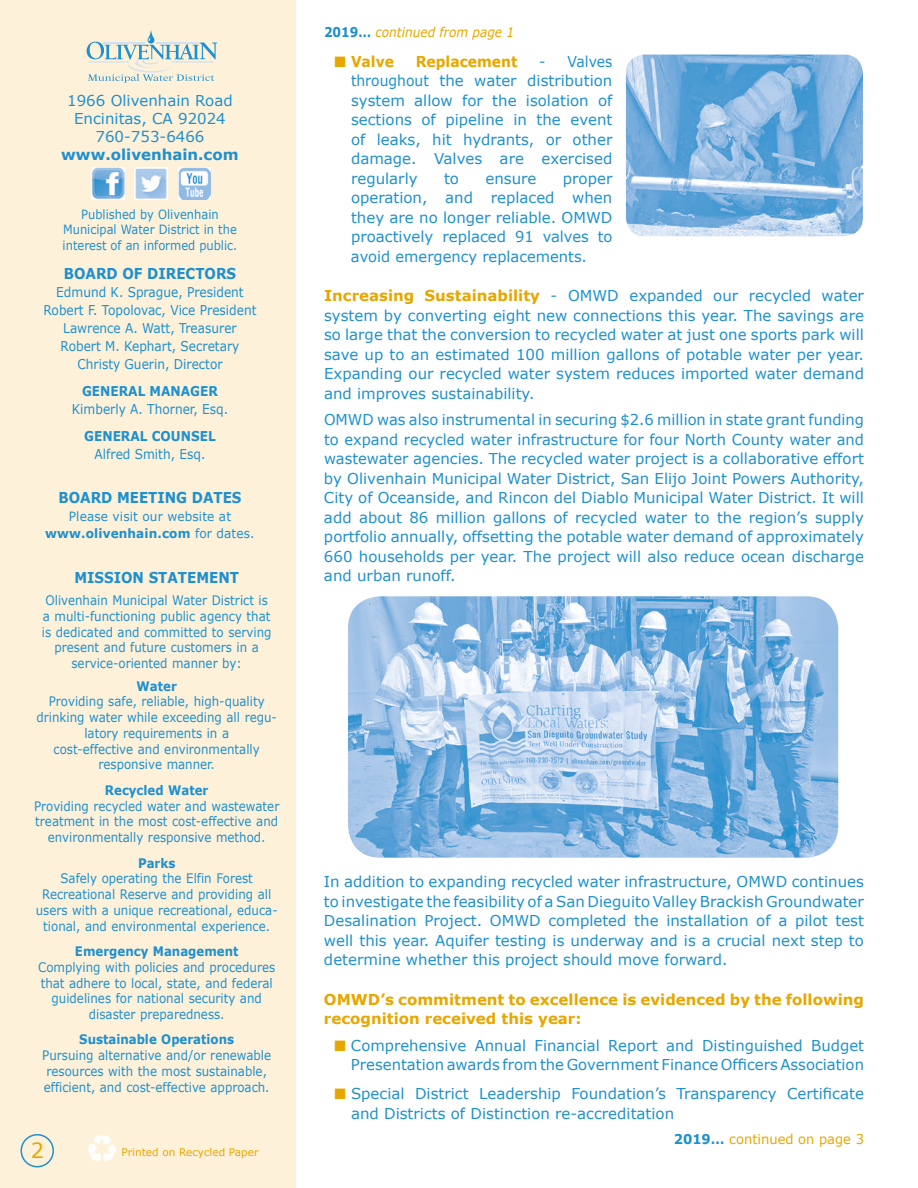
<style>
.page{position:relative;width:918px;height:1188px;background:#fff}
.page>*{position:absolute;margin:0;border:0;box-sizing:border-box;transform-origin:0 0}
.t1{font:21px "Verdana";color:#e7a700}
.t2{font:15px/19.5px "Verdana";color:#1e90ce;text-align:justify}
.t3{font:15px/19.5px "Verdana";color:#1e90ce;text-align:justify;scale:.93 1}
.t4{font:700 15px/19.5px "Verdana";color:#e7a700}
.t5{font:700 15px "Verdana";color:#1e90ce;scale:.9 1}
.t6{font:700 15px "Verdana";color:#1e90ce}
.t7{font:700 15px "Verdana";color:#e7a700;scale:.93 1}
.t8{font:13.5px/18px "Verdana";color:#1e90ce;text-align:center;scale:.9 1}
.t9{font:700 13.5px "Verdana";color:#1e90ce;scale:.9 1}
.t10{font:italic 13.5px "Verdana";color:#e7a700;scale:.9 1}
.t11{font:13.5px "Verdana";color:#e7a700}
.t12{font:13.2px/15.8px "Verdana";color:#1e90ce;text-align:center;scale:.9 1}
.t13{font:700 13.2px "Verdana";color:#1e90ce;scale:.9 1}
.t14{font:12.75px/15.8px "Verdana";color:#1e90ce;text-align:center;scale:.9 1}
.t15{font:12.75px/16.5px "Verdana";color:#1e90ce;text-align:center;scale:.95 1}
.t16{font:10.5px "Verdana";color:#e7a700}
.s1{font-weight:700}
.s2{font-weight:700;font-style:normal;color:#1e90ce}
.s3{font-weight:700;color:#e7a700}
.s4{color:#e7a700}
.s5{font-weight:700;color:#1e90ce}
</style>
<div class="page">
<div style="left:0;top:0;width:296px;height:1188px;background:#fef1da"></div>
<div style="left:21px;top:1134px;width:33px;height:33px;border:2px solid #1e90ce;border-radius:50%"></div>
<img style="left:88px;top:1135px;width:28px;height:27px">
<img style="left:92px;top:167px;width:32px;height:33px">
<img style="left:135px;top:167px;width:32px;height:33px">
<img style="left:178px;top:167px;width:33px;height:33px">
<svg style="left:87px;top:30px;width:130px;height:53px"></svg>
<img style="left:348px;top:596px;width:490px;height:262px">
<img style="left:626px;top:55px;width:237px;height:181px">
<p class="t2" style="left:67px;top:91px;width:167px;line-height:18px;text-align:center">1966 Olivenhain Road<br>Encinitas, CA 92024<br>760-753-6466</p>
<p class="t6" style="left:61px;top:144px;width:179px">www.olivenhain.com</p>
<p class="t14" style="left:63px;top:206px;width:196px">Published by Olivenhain<br>Municipal Water District in the interest of an informed public.</p>
<p class="t5" style="left:64px;top:263px;width:193px">BOARD OF DIRECTORS</p>
<p class="t8" style="left:43px;top:283px;width:238px">Edmund K. Sprague, President<br>Robert F. Topolovac, Vice President<br>Lawrence A. Watt, Treasurer<br>Robert M. Kephart, Secretary<br>Christy Guerin, Director</p>
<p class="t9" style="left:82px;top:381px;width:152px">GENERAL MANAGER</p>
<p class="t8" style="left:72px;top:400px;width:175px">Kimberly A. Thorner, Esq.</p>
<p class="t9" style="left:84px;top:426px;width:148px">GENERAL COUNSEL</p>
<p class="t8" style="left:95px;top:444px;width:125px">Alfred Smith, Esq.</p>
<p class="t5" style="left:58px;top:487px;width:205px">BOARD MEETING DATES</p>
<p class="t15" style="left:45px;top:508px;width:222px">Please visit our website at <span class="s1">www.olivenhain.com</span> for dates.</p>
<p class="t5" style="left:74px;top:567px;width:184px">MISSION STATEMENT</p>
<p class="t12" style="left:42px;top:592px;width:257px">Olivenhain Municipal Water District is a multi-functioning public agency that is dedicated and committed to serving present and future customers in a service-oriented manner by:</p>
<p class="t13" style="left:137px;top:676px;width:46px">Water</p>
<p class="t12" style="left:36px;top:694px;width:269px">Providing safe, reliable, high-quality drinking water while exceeding all regu&shy;latory requirements in a<br>cost-effective and environmentally responsive manner.</p>
<p class="t13" style="left:105px;top:781px;width:117px">Recycled Water</p>
<p class="t12" style="left:34px;top:798px;width:274px">Providing recycled water and wastewater treatment in the most cost-effective and environmentally responsive method.</p>
<p class="t13" style="left:138px;top:853px;width:43px">Parks</p>
<p class="t12" style="left:36px;top:870px;width:270px">Safely operating the Elfin Forest Recreational Reserve and providing all users with a unique recreational, educa&shy;tional, and environmental experience.</p>
<p class="t13" style="left:75px;top:942px;width:183px">Emergency Management</p>
<p class="t12" style="left:38px;top:959px;width:265px">Complying with policies and procedures that adhere to local, state, and federal guidelines for national security and disaster preparedness.</p>
<p class="t13" style="left:79px;top:1030px;width:174px">Sustainable Operations</p>
<p class="t12" style="left:42px;top:1047px;width:256px;text-align:left">Pursuing alternative and/or renewable resources with the most sustainable, efficient, and cost-effective approach.</p>
<h1 class="t1" style="left:31px;top:1136px;width:15px">2</h1>
<p class="t16" style="left:122px;top:1145px;width:139px">Printed on Recycled Paper</p>
<p class="t10" style="left:324px;top:24px;width:213px"><span class="s2">2019…</span> continued from page 1</p>
<p class="t3" style="left:351px;top:51px;width:283px;text-indent:188px">- Valves throughout the water distribution system allow for the isolation of sections of pipeline in the event of leaks, hit hydrants, or other damage. Valves are exercised regularly</p>
<p class="t7" style="left:335px;top:50px;width:66px">■ Valve</p>
<p class="t7" style="left:416px;top:50px;width:111px">Replacement</p>
<p class="t2" style="left:444px;top:168px;width:17px">to</p>
<p class="t2" style="left:485px;top:168px;width:53px">ensure</p>
<p class="t2" style="left:351px;top:168px;width:263px;text-indent:212px">proper operation, and replaced when they are no longer reliable. OMWD proactively replaced 91 valves to avoid emergency replacements.</p>
<p class="t2" style="left:324px;top:286px;width:542px"><span class="s3">Increasing Sustainability</span> - OMWD expanded our recycled water system by converting eight new connections this year. The savings are so large that the conversion to recycled water at just one sports park will save up to an estimated 100 million gallons of potable water per year.<br>Expanding our recycled water system reduces imported water demand and improves sustainability.</p>
<p class="t2" style="left:324px;top:410px;width:542px">OMWD was also instrumental in securing $2.6 million in state grant funding to expand recycled water infrastructure for four North County water and wastewater agencies. The recycled water project is a collaborative effort by Olivenhain Municipal Water District, San Elijo Joint Powers Authority, City of Oceanside, and Rincon del Diablo Municipal Water District. It will add about 86 million gallons of recycled water to the region’s supply portfolio annually, offsetting the potable water demand of approximately 660 households per year. The project will also reduce ocean discharge and urban runoff.</p>
<p class="t2" style="left:324px;top:872px;width:542px">In addition to expanding recycled water infrastructure, OMWD continues to investigate the feasibility of a San Dieguito Valley Brackish Groundwater Desalination Project. OMWD completed the installation of a pilot test well this year. Aquifer testing is underway and is a crucial next step to determine whether this project should move forward.</p>
<p class="t4" style="left:324px;top:989px;width:541px">OMWD’s commitment to excellence is evidenced by the following recognition received this year:</p>
<p class="t2" style="left:334px;top:1035px;width:531px;text-align:right"><span class="s4">■</span> Comprehensive Annual Financial Report and Distinguished Budget<br>Presentation awards from the Government Finance Officers Association</p>
<p class="t2" style="left:351px;top:1084px;width:515px;text-indent:-16px"><span class="s4">■</span> Special District Leadership Foundation’s Transparency Certificate and Districts of Distinction re-accreditation</p>
<p class="t11" style="left:674px;top:1130px;width:192px"><span class="s5">2019…</span> continued on page 3</p>
</div>
